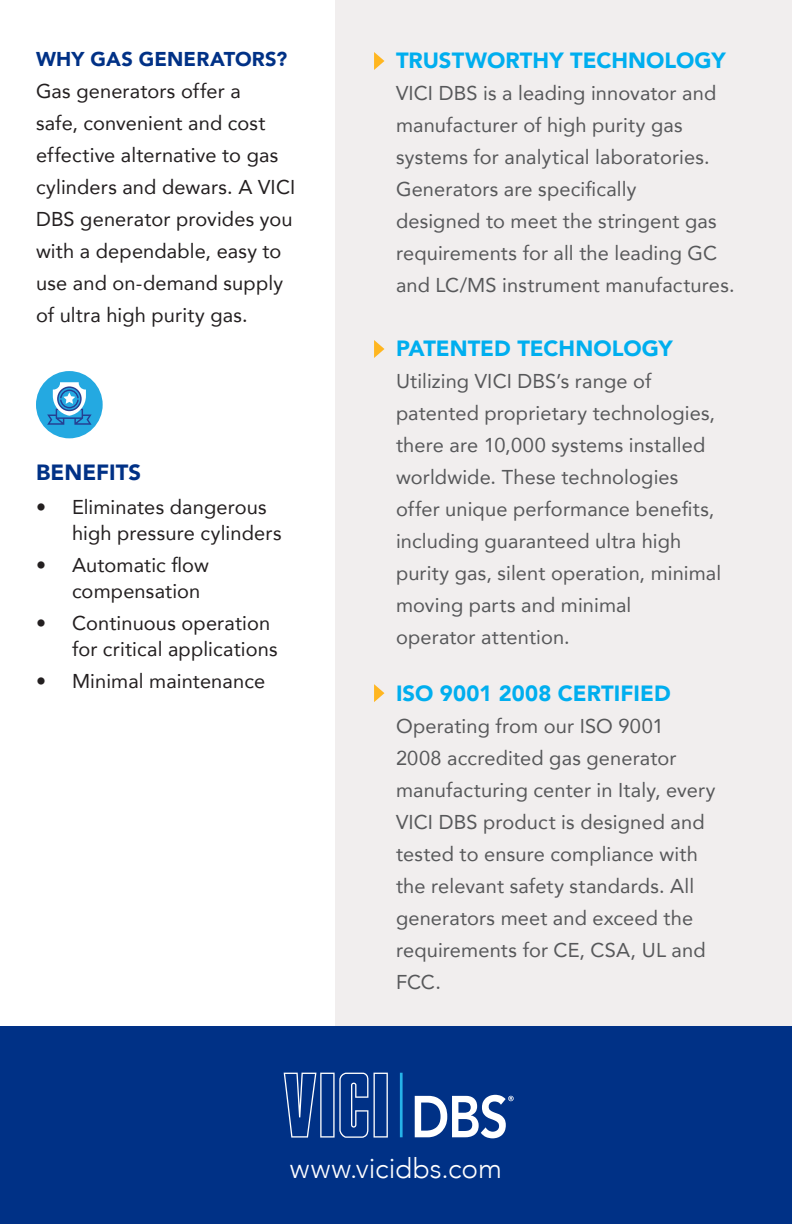
<style>
.page{position:relative;width:792px;height:1224px;background:#fff}
.page>*{position:absolute;margin:0;border:0;box-sizing:border-box;transform-origin:0 0}
.t1{font:800 58.6px "Avenir";color:#fff;scale:.87 1}
.t2{font:300 28px "Avenir";color:#fff}
.t3{font:900 22px "Avenir";color:#00aeef}
.t4{font:900 22px "Avenir";color:#003186}
.t5{font:20px/32px "Avenir";letter-spacing:.005em;color:#57585a}
.t6{font:20px/32px "Avenir";letter-spacing:.005em;color:#231f20}
.t7{font:900 20px "Avenir";letter-spacing:.005em;color:#003186}
</style>
<div class="page">
<div style="left:335px;top:0;width:457px;height:1040px;background:#f1eeee"></div>
<div style="left:0;top:1027px;width:792px;height:197px;background:#003186"></div>
<hr style="left:400px;top:1073px;width:3px;height:64px;background:#26b3e8">
<svg style="left:284px;top:1073px;width:104px;height:65px"></svg>
<svg style="left:508px;top:1096px;width:6px;height:5px"></svg>
<svg style="left:374px;top:52px;width:10px;height:18px"></svg>
<svg style="left:374px;top:340px;width:10px;height:18px"></svg>
<svg style="left:374px;top:684px;width:10px;height:18px"></svg>
<div style="left:36px;top:371px;width:67px;height:67px;background:#24a9e1;border-radius:50%"></div>
<svg style="left:47px;top:382px;width:45px;height:43px"></svg>
<p class="t7" style="left:36px;top:42px;width:253px">WHY GAS GENERATORS?</p>
<p class="t6" style="left:36px;top:74px;width:261px">Gas generators offer a<br>safe, convenient and cost effective alternative to gas cylinders and dewars. A VICI<br>DBS generator provides you with a dependable, easy to use and on-demand supply of ultra high purity gas.</p>
<p class="t4" style="left:36px;top:453px;width:107px">BENEFITS</p>
<p class="t6" style="left:72px;top:493px;width:211px;line-height:26px;text-indent:-36px">• Eliminates dangerous high pressure cylinders</p>
<p class="t6" style="left:72px;top:551px;width:139px;line-height:26px;text-indent:-36px">• Automatic flow compensation</p>
<p class="t6" style="left:72px;top:609px;width:207px;line-height:26px;text-indent:-36px">• Continuous operation for critical applications</p>
<p class="t6" style="left:36px;top:664px;width:231px">• Minimal maintenance</p>
<p class="t3" style="left:396px;top:41px;width:331px">TRUSTWORTHY TECHNOLOGY</p>
<p class="t5" style="left:396px;top:76px;width:340px">VICI DBS is a leading innovator and manufacturer of high purity gas systems for analytical laboratories.<br>Generators are specifically<br>designed to meet the stringent gas requirements for all the leading GC and LC/MS instrument manufactures.</p>
<p class="t3" style="left:396px;top:329px;width:278px">PATENTED TECHNOLOGY</p>
<p class="t5" style="left:396px;top:364px;width:327px">Utilizing VICI DBS’s range of patented proprietary technologies, there are 10,000 systems installed worldwide. These technologies offer unique performance benefits, including guaranteed ultra high purity gas, silent operation, minimal moving parts and minimal<br>operator attention.</p>
<p class="t3" style="left:396px;top:674px;width:276px">ISO 9001 2008 CERTIFIED</p>
<p class="t5" style="left:396px;top:709px;width:321px">Operating from our ISO 9001<br>2008 accredited gas generator manufacturing center in Italy, every<br>VICI DBS product is designed and tested to ensure compliance with the relevant safety standards. All generators meet and exceed the requirements for CE, CSA, UL and<br>FCC.</p>
<h1 class="t1" style="left:411px;top:1071px;width:114px">DBS</h1>
<h2 class="t2" style="left:290px;top:1152px;width:214px">www.vicidbs.com</h2>
</div>
